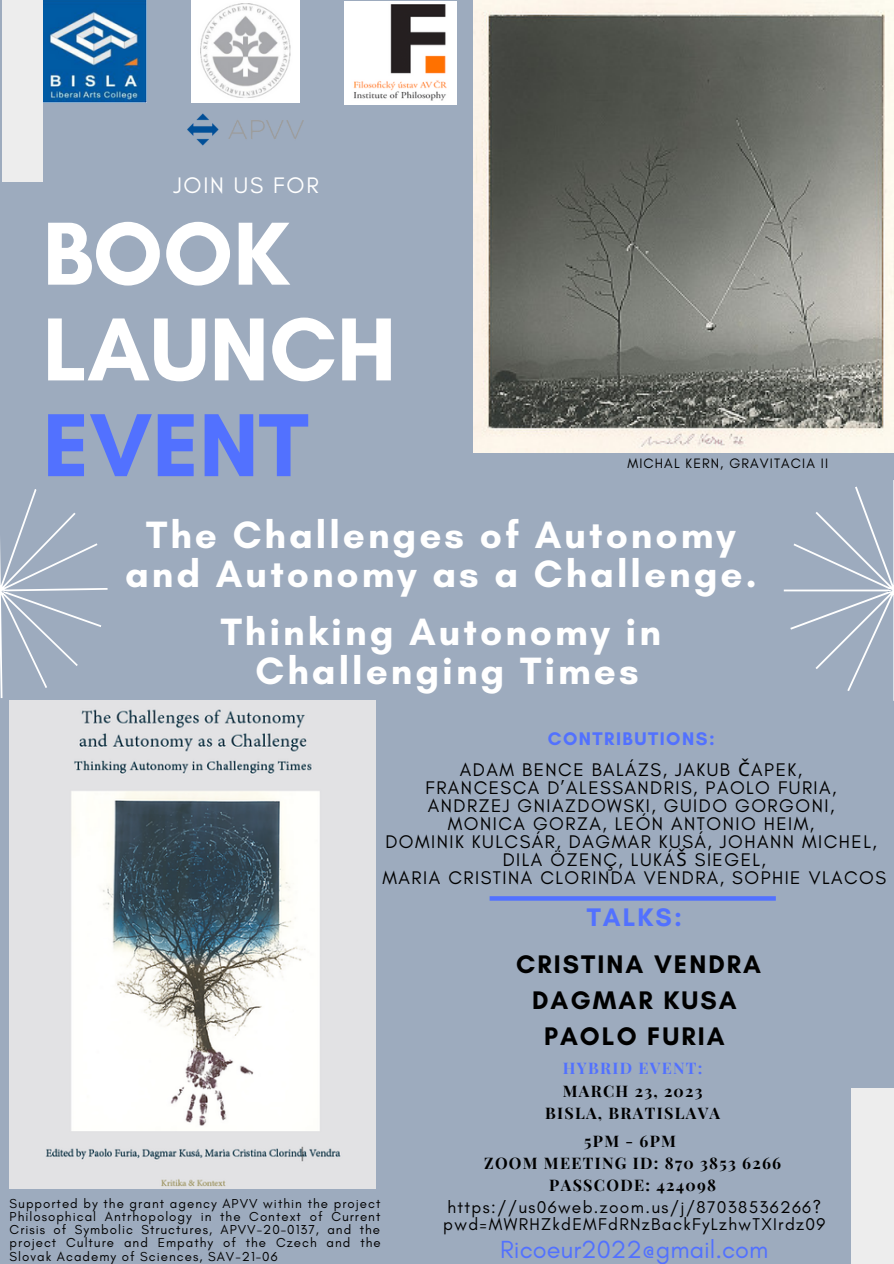
<style>
.page{position:relative;width:894px;height:1264px;background:#fff}
.page>*{position:absolute;margin:0;border:0;box-sizing:border-box;transform-origin:0 0}
.t1{font:700 91.05px/95.7px "Glacial Indifference";color:#fff}
.t2{font:700 91.05px "Glacial Indifference";color:#5271ff}
.t3{font:700 38.7px/38.2px "Glacial Indifference";letter-spacing:.075em;color:#fff;text-align:center}
.t4{font:700 25.95px/36.2px "Glacial Indifference";letter-spacing:.08em;color:#000;text-align:center}
.t5{font:700 25.95px "Glacial Indifference";letter-spacing:.08em;color:#5271ff}
.t6{font:25.2px "Glacial Indifference";color:#5271ff}
.t7{font:22.95px "Glacial Indifference";letter-spacing:.08em;color:#fff}
.t8{font:18.6px/18px "Glacial Indifference";letter-spacing:.08em;color:#000;text-align:center}
.t9{font:17.4px/17px "Glacial Indifference";letter-spacing:.075em;color:#000}
.t10{font:700 15.9px/22.2px "Playfair Display";letter-spacing:.08em;color:#000;text-align:center}
.t11{font:700 15.9px "Playfair Display";letter-spacing:.08em;color:#5271ff}
.t12{font:13.95px "Glacial Indifference";letter-spacing:.08em;color:#000}
.t13{font:13.2px/13.2px "Glacial Indifference";letter-spacing:.075em;color:#000;text-align:justify}
.s1{font-weight:700;color:#5271ff}
.s2{font-family:"Noto Sans"}
</style>
<div class="page">
<div style="left:0;top:0;width:893px;height:1263px;background:#9dabbe"></div>
<img style="left:473px;top:0;width:420px;height:453px">
<img style="left:10px;top:701px;width:366px;height:487px">
<svg style="left:489px;top:896px;width:286px;height:4px"></svg>
<img style="left:43px;top:0;width:103px;height:102px">
<img style="left:191px;top:0;width:108px;height:102px">
<img style="left:344px;top:2px;width:112px;height:102px">
<div style="left:851px;top:1088px;width:42px;height:175px;background:#ededed"></div>
<div style="left:2px;top:0;width:40px;height:181px;background:#ededed"></div>
<svg style="left:783px;top:486px;width:110px;height:205px"></svg>
<svg style="left:0;top:489px;width:137px;height:238px"></svg>
<img style="left:187px;top:113px;width:117px;height:33px">
<p class="t7" style="left:173px;top:171px;width:147px">JOIN US FOR</p>
<h1 class="t1" style="left:43px;top:205px;width:355px">BOOK<br>LAUNCH</h1>
<h1 class="t2" style="left:43px;top:389px;width:267px">EVENT</h1>
<p class="t12" style="left:627px;top:455px;width:202px">MICHAL KERN, GRAVITACIA II</p>
<h2 class="t3" style="left:125px;top:515px;width:633px">The Challenges of Autonomy and Autonomy as a Challenge.</h2>
<h2 class="t3" style="left:221px;top:612px;width:441px">Thinking Autonomy in<br>Challenging Times</h2>
<p class="t8" style="left:460px;top:722px;width:343px;line-height:31.5px"><span class="s1">CONTRIBUTIONS:<br></span>ADAM BENCE BALÁZS, JAKUB <span class="s2">Č</span>APEK,</p>
<p class="t8" style="left:382px;top:778px;width:505px">FRANCESCA D’ALESSANDRIS, PAOLO FURIA,<br>ANDRZEJ GNIAZDOWSKI, GUIDO GORGONI,<br>MONICA GORZA, LEÓN ANTONIO HEIM,<br>DOMINIK KULCSÁR, DAGMAR KUSÁ, JOHANN MICHEL, DILA ÖZENÇ, LUKÁ<span class="s2">Š</span> SIEGEL,<br>MARIA CRISTINA CLORINDA VENDRA, SOPHIE VLACOS</p>
<p class="t13" style="left:10px;top:1196px;width:372px">Supported by the grant agency APVV within the project Philosophical Antrhopology in the Context of Current Crisis of Symbolic Structures, APVV-20-0137, and the project Culture and Empathy of the Czech and the Slovak Academy of Sciences, SAV-21-06</p>
<h3 class="t5" style="left:586px;top:901px;width:97px">TALKS:</h3>
<h3 class="t4" style="left:516px;top:945px;width:246px">CRISTINA VENDRA<br>DAGMAR KUSA<br>PAOLO FURIA</h3>
<p class="t11" style="left:562px;top:1057px;width:141px">HYBRID EVENT:</p>
<p class="t10" style="left:545px;top:1079px;width:177px">MARCH 23, 2023<br>BISLA, BRATISLAVA</p>
<p class="t10" style="left:484px;top:1128px;width:298px">5PM - 6PM<br>ZOOM MEETING ID: 870 3853 6266<br>PASSCODE: 424098</p>
<p class="t9" style="left:443px;top:1198px;width:383px">https://us06web.zoom.us/j/87038536266? pwd=MWRHZkdEMFdRNzBackFyLzhwTXIrdz09</p>
<h3 class="t6" style="left:500px;top:1233px;width:270px">Ricoeur2022@gmail.com</h3>
</div>
